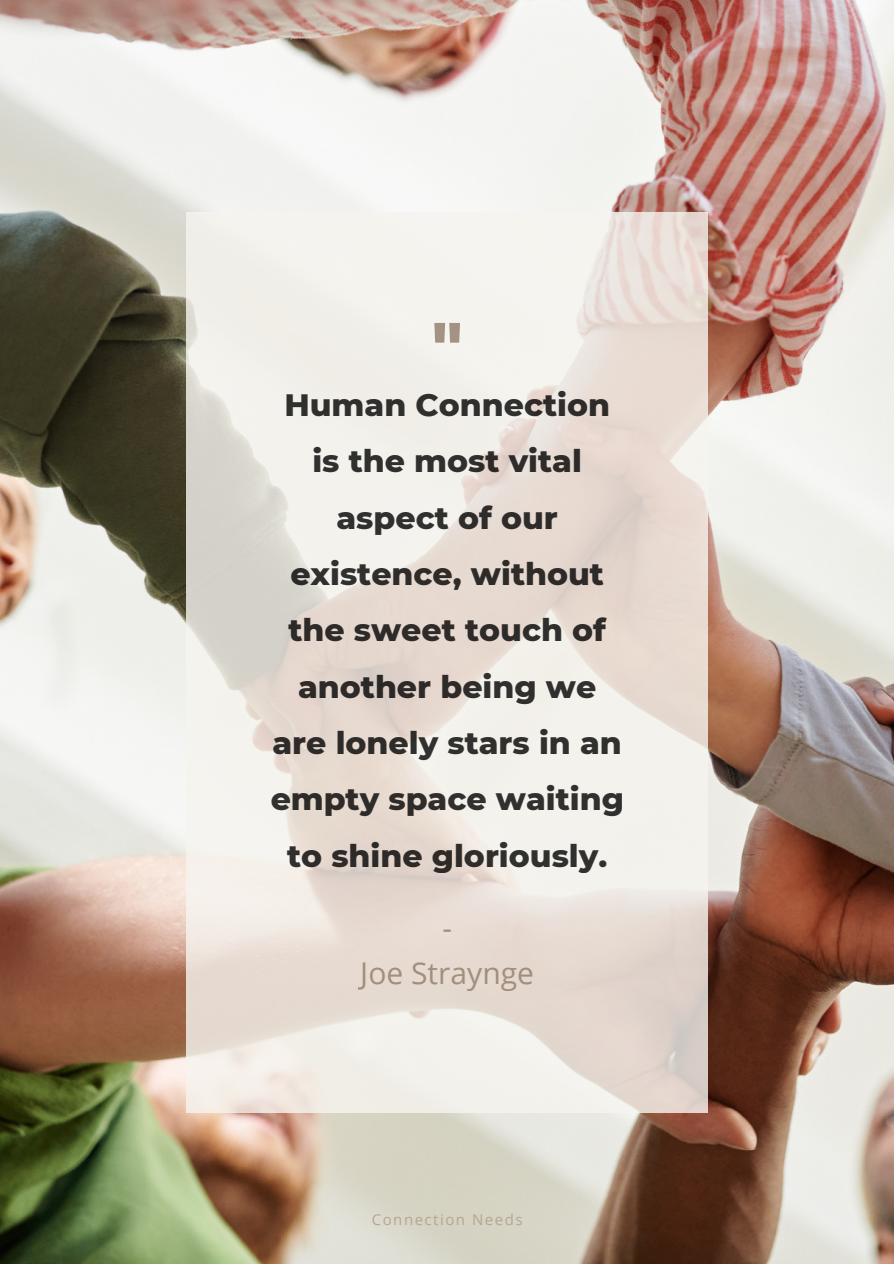
<style>
.page{position:relative;width:894px;height:1264px;background:#fff}
.page>*{position:absolute;margin:0;border:0;box-sizing:border-box;transform-origin:0 0}
.t1{font:800 67.5px "Montserrat";color:#917c68}
.t2{font:800 31.5px/56.2px "Montserrat";color:#010101;text-align:center}
.t3{font:30px/45px "Open Sans";color:#917c68;text-align:center}
.t4{font:15px "Open Sans";letter-spacing:.1em;color:#b6a593}
</style>
<div class="page">
<img style="left:0;top:0;width:893px;height:1263px">
<svg style="left:186px;top:212px;width:521px;height:900px;background:#ebe4dd"></svg>
<h1 class="t1" style="left:431px;top:305px;width:33px">"</h1>
<p class="t2" style="left:270px;top:376px;width:355px">Human Connection is the most vital aspect of our existence, without the sweet touch of another being we are lonely stars in an empty space waiting to shine gloriously.</p>
<p class="t3" style="left:360px;top:904px;width:175px">-<br>Joe Straynge</p>
<p class="t4" style="left:371px;top:1208px;width:152px">Connection Needs</p>
</div>
